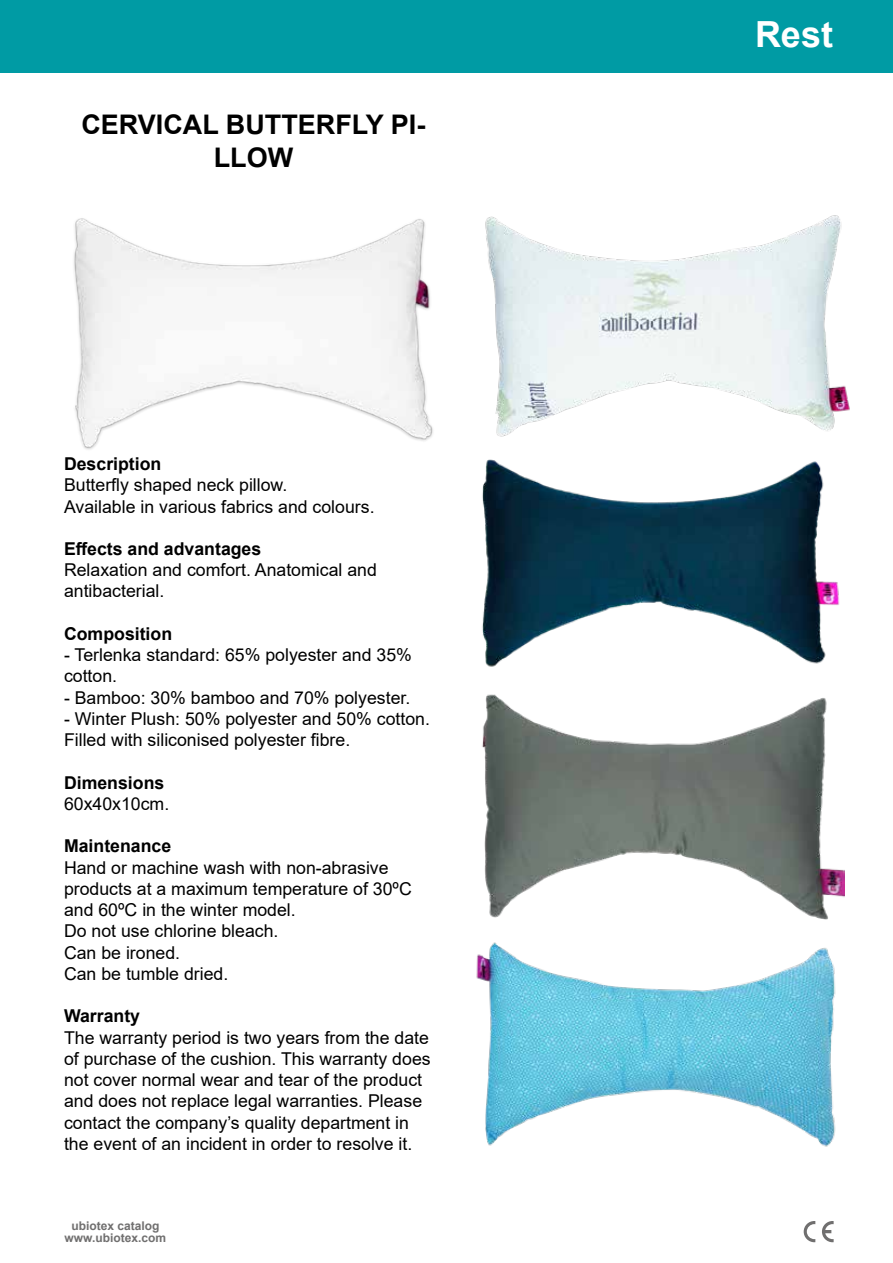
<style>
.page{position:relative;width:893px;height:1263px;background:#fff}
.page>*{position:absolute;margin:0;border:0;box-sizing:border-box;transform-origin:0 0}
.t1{font:700 36px "Arial";color:#fff}
.t2{font:700 27px/32.4px "Arial";color:#000;text-align:center}
.t3{font:17.7px/21.3px "Arial";color:#000}
.t4{font:700 17.7px "Arial";color:#000}
.t5{font:700 12px/12px "Arial";color:#706f6f;text-align:center}
</style>
<div class="page">
<div style="left:0;top:0;width:893px;height:72px;background:#009ba4"></div>
<svg style="left:804px;top:1221px;width:11px;height:21px"></svg>
<svg style="left:822px;top:1221px;width:12px;height:21px"></svg>
<img style="left:74px;top:218px;width:359px;height:232px">
<img style="left:485px;top:215px;width:365px;height:222px">
<img style="left:482px;top:459px;width:358px;height:208px">
<img style="left:482px;top:694px;width:362px;height:225px">
<img style="left:476px;top:942px;width:360px;height:205px">
<h2 class="t2" style="left:81px;top:109px;width:346px">CERVICAL BUTTERFLY PI-<br>LLOW</h2>
<p class="t4" style="left:64px;top:451px;width:99px">Description</p>
<p class="t3" style="left:64px;top:474px;width:312px">Butterfly shaped neck pillow.<br>Available in various fabrics and colours.</p>
<p class="t4" style="left:64px;top:536px;width:199px">Effects and advantages</p>
<p class="t3" style="left:64px;top:559px;width:314px">Relaxation and comfort. Anatomical and antibacterial.</p>
<p class="t4" style="left:64px;top:621px;width:110px">Composition</p>
<p class="t3" style="left:64px;top:644px;width:349px">- Terlenka standard: 65% polyester and 35% cotton.</p>
<p class="t3" style="left:64px;top:687px;width:348px">- Bamboo: 30% bamboo and 70% polyester.</p>
<p class="t3" style="left:64px;top:708px;width:367px">- Winter Plush: 50% polyester and 50% cotton.<br>Filled with siliconised polyester fibre.</p>
<p class="t4" style="left:64px;top:770px;width:102px">Dimensions</p>
<p class="t3" style="left:64px;top:793px;width:107px">60x40x10cm.</p>
<p class="t4" style="left:64px;top:834px;width:109px">Maintenance</p>
<p class="t3" style="left:64px;top:857px;width:349px">Hand or machine wash with non-abrasive products at a maximum temperature of 30ºC and 60ºC in the winter model.<br>Do not use chlorine bleach.<br>Can be ironed.<br>Can be tumble dried.</p>
<p class="t4" style="left:64px;top:1004px;width:78px">Warranty</p>
<p class="t3" style="left:64px;top:1026px;width:368px">The warranty period is two years from the date of purchase of the cushion. This warranty does not cover normal wear and tear of the product and does not replace legal warranties. Please contact the company’s quality department in the event of an incident in order to resolve it.</p>
<p class="t5" style="left:65px;top:1219px;width:103px">ubiotex catalog www.ubiotex.com</p>
<h1 class="t1" style="left:755px;top:9px;width:80px">Rest</h1>
</div>
